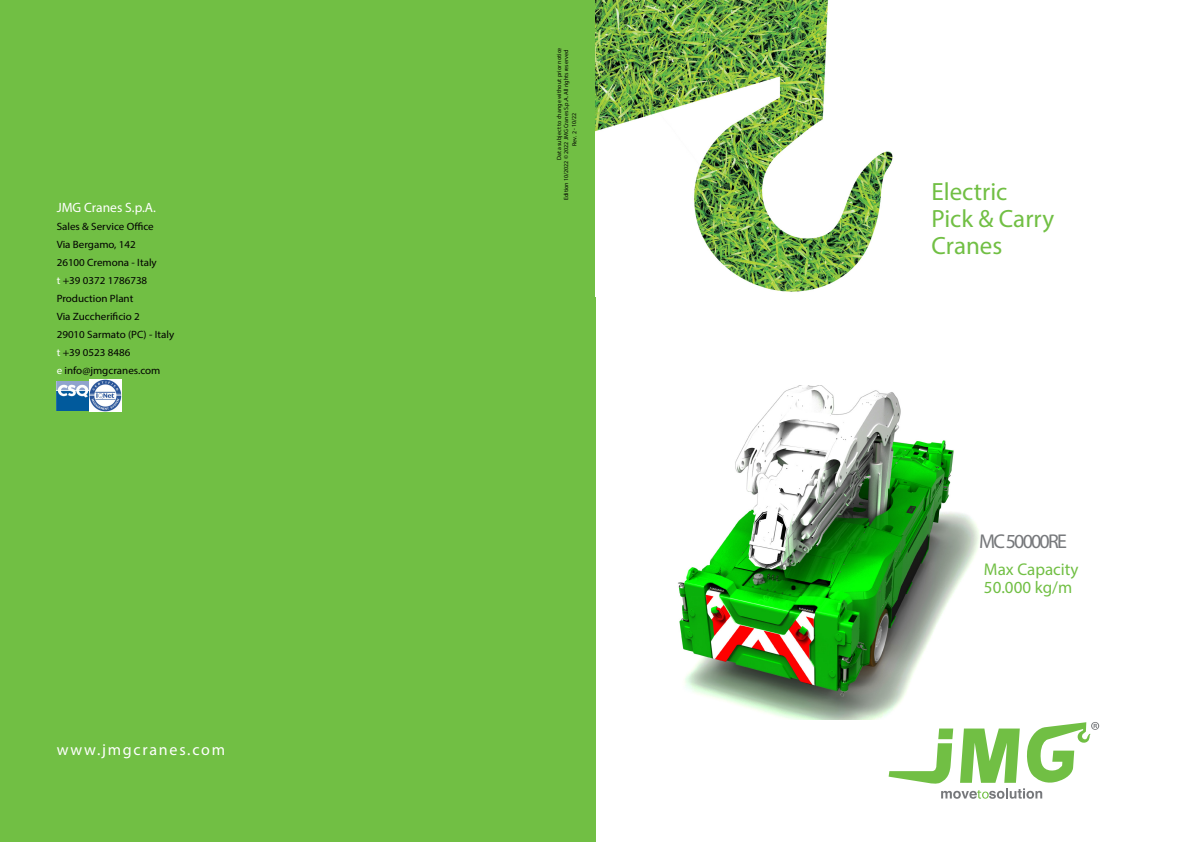
<style>
.page{position:relative;width:1191px;height:842px;background:#fff}
.page>*{position:absolute;margin:0;border:0;box-sizing:border-box;transform-origin:0 0}
.Testo_standard_-_1_colonna{font:25px "Myriad Pro";color:#71bf44}
.t1{font:20px "Myriad Pro";letter-spacing:-.09em;color:#76787b}
.t2{font:17px "Myriad Pro";color:#71bf44}
.Testo_standard_-_1_colonna-2{font:16px "Myriad Pro";letter-spacing:.11em;color:#fff}
.Testo_standard_-_1_colonna-3{font:13.5px "Myriad Pro";color:#fff}
.Testo_standard_-_1_colonna-4{font:10.6px "Myriad Pro";color:#000;scale:1.04 1}
.lbs{font:6px "Myriad Pro";color:#000}
.s1{color:#fff}
</style>
<div class="page">
<img style="left:678px;top:386px;width:302px;height:334px">
<div style="left:0;top:0;width:595px;height:842px;background:#71bf44"></div>
<img style="left:57px;top:382px;width:32px;height:28px">
<img style="left:90px;top:379px;width:32px;height:32px">
<img style="left:595px;top:0;width:298px;height:292px">
<svg style="left:888px;top:722px;width:211px;height:77px"></svg>
<p class="Testo_standard_-_1_colonna-3" style="left:57px;top:199px;width:101px">JMG Cranes S.p.A.</p>
<p class="Testo_standard_-_1_colonna-4" style="left:57px;top:220px;width:95px">Sales &amp; Service Office</p>
<p class="Testo_standard_-_1_colonna-4" style="left:57px;top:238px;width:78px">Via Bergamo, 142</p>
<p class="Testo_standard_-_1_colonna-4" style="left:57px;top:256px;width:98px">26100 Cremona - Italy</p>
<p class="Testo_standard_-_1_colonna-4" style="left:57px;top:274px;width:89px"><span class="s1">t</span> +39 0372 1786738</p>
<p class="Testo_standard_-_1_colonna-4" style="left:57px;top:292px;width:75px">Production Plant</p>
<p class="Testo_standard_-_1_colonna-4" style="left:57px;top:310px;width:81px">Via Zuccherificio 2</p>
<p class="Testo_standard_-_1_colonna-4" style="left:57px;top:328px;width:115px">29010 Sarmato (PC) - Italy</p>
<p class="Testo_standard_-_1_colonna-4" style="left:57px;top:346px;width:72px"><span class="s1">t</span> +39 0523 8486</p>
<p class="Testo_standard_-_1_colonna-4" style="left:57px;top:364px;width:101px"><span class="s1">e</span> info@jmgcranes.com</p>
<p class="Testo_standard_-_1_colonna-2" style="left:57px;top:740px;width:170px">www.jmgcranes.com</p>
<p class="lbs" style="left:555px;top:160px;width:114px;rotate:-90deg">Data subject to change without prior notice</p>
<p class="lbs" style="left:562px;top:200px;width:152px;rotate:-90deg">Edition 10/2022 © 2022 JMG Cranes S.p.A. All rights reserved</p>
<p class="lbs" style="left:571px;top:146px;width:35px;rotate:-91deg">Rev. 2 - 10/22</p>
<p class="Testo_standard_-_1_colonna" style="left:931px;top:176px;width:77px">Electric</p>
<p class="Testo_standard_-_1_colonna" style="left:931px;top:203px;width:124px">Pick &amp; Carry</p>
<p class="Testo_standard_-_1_colonna" style="left:931px;top:230px;width:72px">Cranes</p>
<p class="t1" style="left:979px;top:529px;width:89px">MC 50000RE</p>
<p class="t2" style="left:984px;top:559px;width:96px">Max Capacity</p>
<p class="t2" style="left:984px;top:577px;width:90px">50.000 kg/m</p>
</div>
